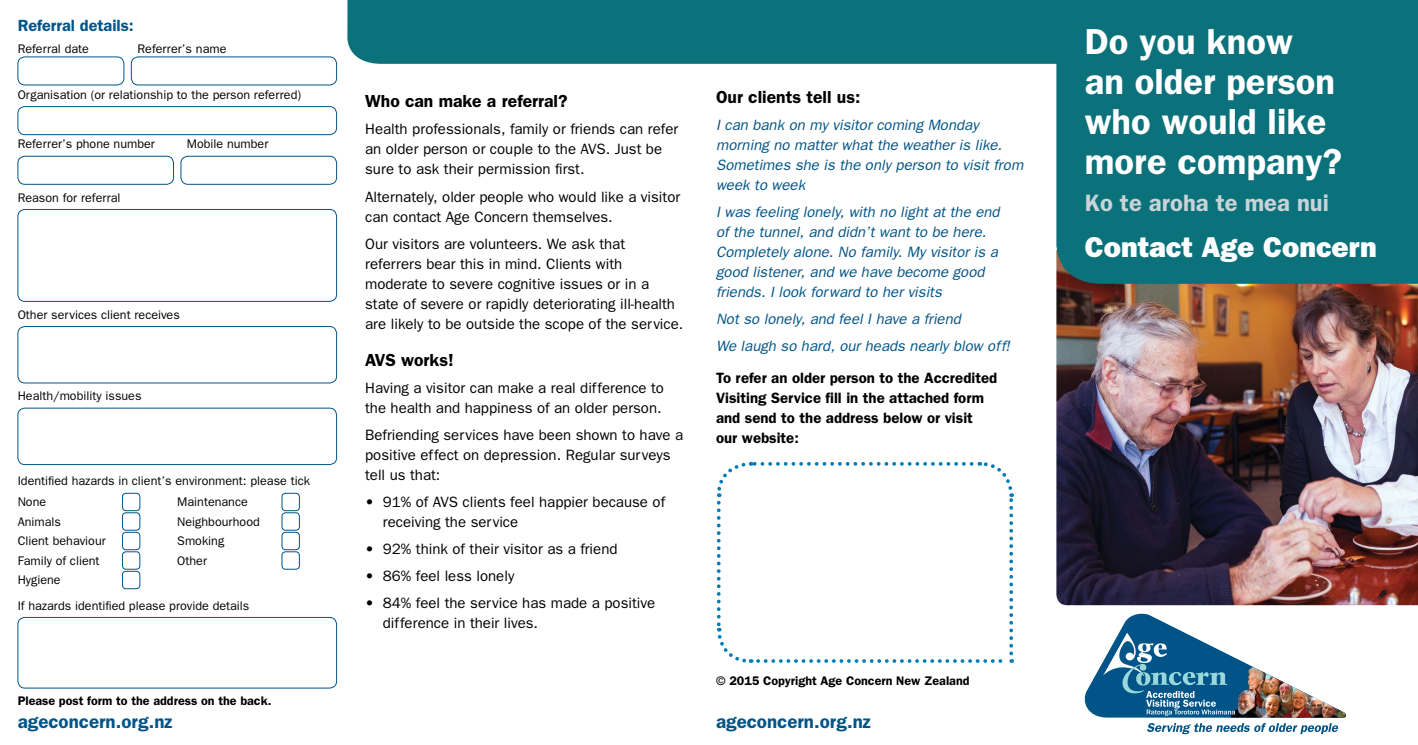
<style>
.page{position:relative;width:1418px;height:745px;background:#fff}
.page>*{position:absolute;margin:0;border:0;box-sizing:border-box;transform-origin:0 0}
.t1{font:600 36.25px/40px "Franklin Gothic";color:#fff}
.t2{font:800 28.75px "Franklin Gothic";color:#fff}
.t3{font:600 23.75px "Franklin Gothic";color:#c9d4d8}
.t4{font:600 18.75px "Franklin Gothic";color:#005488}
.t5{font:600 17.5px "Franklin Gothic";color:#000}
.t6{font:600 16.25px "Franklin Gothic";color:#005488}
.t7{font:15px/20px "Franklin Gothic";color:#000}
.t8{font:italic 15px/20px "Franklin Gothic";color:#005488}
.t9{font:600 15px/20px "Franklin Gothic";color:#000}
.t10{font:12.5px/20.9px "Franklin Gothic";color:#000}
.t11{font:600 12.5px "Franklin Gothic";color:#000}
.s1{font-weight:400}
</style>
<div class="page">
<img style="left:1056px;top:283px;width:361px;height:321px">
<div style="left:1056px;top:0;width:361px;height:283px;background:#0b717b"></div>
<div style="left:18px;top:106px;width:319px;height:29px;border:1px solid #005488;border-radius:7px"></div>
<div style="left:18px;top:156px;width:156px;height:28px;border:1px solid #005488;border-radius:7px"></div>
<div style="left:18px;top:209px;width:319px;height:92px;border:1px solid #005488;border-radius:7px"></div>
<div style="left:18px;top:326px;width:319px;height:57px;border:1px solid #005488;border-radius:7px"></div>
<div style="left:18px;top:617px;width:319px;height:70px;border:1px solid #005488;border-radius:7px"></div>
<div style="left:18px;top:407px;width:319px;height:57px;border:1px solid #005488;border-radius:7px"></div>
<div style="left:122px;top:493px;width:18px;height:17px;border:1px solid #005488;border-radius:4px"></div>
<div style="left:282px;top:493px;width:17px;height:17px;border:1px solid #005488;border-radius:4px"></div>
<div style="left:122px;top:512px;width:18px;height:18px;border:1px solid #005488;border-radius:4px"></div>
<div style="left:282px;top:512px;width:17px;height:18px;border:1px solid #005488;border-radius:4px"></div>
<div style="left:122px;top:531px;width:18px;height:18px;border:1px solid #005488;border-radius:4px"></div>
<div style="left:282px;top:531px;width:17px;height:18px;border:1px solid #005488;border-radius:4px"></div>
<div style="left:122px;top:551px;width:18px;height:18px;border:1px solid #005488;border-radius:4px"></div>
<div style="left:282px;top:551px;width:17px;height:18px;border:1px solid #005488;border-radius:4px"></div>
<div style="left:122px;top:570px;width:18px;height:18px;border:1px solid #005488;border-radius:4px"></div>
<div style="left:181px;top:156px;width:156px;height:28px;border:1px solid #005488;border-radius:7px"></div>
<div style="left:18px;top:57px;width:106px;height:28px;border:1px solid #005488;border-radius:7px"></div>
<div style="left:131px;top:57px;width:206px;height:28px;border:1px solid #005488;border-radius:7px"></div>
<div style="left:347px;top:0;width:720px;height:64px;background:#0b717b"></div>
<svg style="left:716px;top:462px;width:298px;height:201px"></svg>
<svg style="left:1084px;top:613px;width:261px;height:120px"></svg>
<p class="t6" style="left:18px;top:16px;width:118px">Referral details:</p>
<p class="t10" style="left:18px;top:38px;width:73px">Referral date</p>
<p class="t10" style="left:137px;top:38px;width:90px">Referrer’s name</p>
<p class="t10" style="left:18px;top:84px;width:285px">Organisation (or relationship to the person referred)</p>
<p class="t10" style="left:18px;top:133px;width:139px">Referrer’s phone number</p>
<p class="t10" style="left:187px;top:133px;width:83px">Mobile number</p>
<p class="t10" style="left:18px;top:186px;width:104px">Reason for referral</p>
<p class="t10" style="left:18px;top:303px;width:164px">Other services client receives</p>
<p class="t10" style="left:18px;top:385px;width:125px">Health/mobility issues</p>
<p class="t10" style="left:18px;top:470px;width:294px">Identified hazards in client’s environment: please tick<br>None</p>
<p class="t10" style="left:177px;top:491px;width:72px">Maintenance</p>
<p class="t10" style="left:18px;top:510px;width:45px">Animals</p>
<p class="t10" style="left:177px;top:510px;width:84px">Neighbourhood</p>
<p class="t10" style="left:18px;top:530px;width:89px">Client behaviour</p>
<p class="t10" style="left:177px;top:530px;width:48px">Smoking</p>
<p class="t10" style="left:18px;top:549px;width:83px">Family of client</p>
<p class="t10" style="left:177px;top:549px;width:31px">Other</p>
<p class="t10" style="left:18px;top:569px;width:45px">Hygiene</p>
<p class="t10" style="left:18px;top:594px;width:233px">If hazards identified please provide details</p>
<p class="t11" style="left:18px;top:693px;width:255px">Please post form to the address on the back.</p>
<p class="t5" style="left:365px;top:91px;width:204px">Who can make a referral?</p>
<p class="t7" style="left:365px;top:119px;width:315px">Health professionals, family or friends can refer an older person or couple to the AVS. Just be sure to ask their permission first.</p>
<p class="t7" style="left:365px;top:186px;width:316px">Alternately, older people who would like a visitor can contact Age Concern themselves.</p>
<p class="t7" style="left:365px;top:233px;width:320px">Our visitors are volunteers. We ask that referrers bear this in mind. Clients with moderate to severe cognitive issues or in a state of severe or rapidly deteriorating ill-health are likely to be outside the scope of the service.</p>
<p class="t5" style="left:365px;top:349px;width:90px">AVS works!</p>
<p class="t7" style="left:365px;top:377px;width:300px">Having a visitor can make a real difference to the health and happiness of an older person.</p>
<p class="t7" style="left:365px;top:424px;width:319px">Befriending services have been shown to have a positive effect on depression. Regular surveys tell us that:</p>
<p class="t7" style="left:383px;top:491px;width:284px;text-indent:-18px">• 91% of AVS clients feel happier because of receiving the service</p>
<p class="t7" style="left:365px;top:538px;width:254px">• 92% think of their visitor as a friend</p>
<p class="t7" style="left:365px;top:565px;width:151px">• 86% feel less lonely</p>
<p class="t7" style="left:383px;top:592px;width:274px;text-indent:-18px">• 84% feel the service has made a positive difference in their lives.</p>
<p class="t5" style="left:716px;top:86px;width:146px">Our clients tell us:</p>
<p class="t8" style="left:716px;top:114px;width:309px">I can bank on my visitor coming Monday morning no matter what the weather is like.<br>Sometimes she is the only person to visit from week to week</p>
<p class="t8" style="left:716px;top:201px;width:285px">I was feeling lonely, with no light at the end of the tunnel, and didn’t want to be here.<br>Completely alone. No family. My visitor is a good listener, and we have become good friends. I look forward to her visits</p>
<p class="t8" style="left:716px;top:305px;width:295px;line-height:27.1px">Not so lonely, and feel I have a friend<br>We laugh so hard, our heads nearly blow off!</p>
<p class="t9" style="left:716px;top:367px;width:283px">To refer an older person to the Accredited Visiting Service fill in the attached form and send to the address below or visit our website:</p>
<p class="t11" style="left:716px;top:673px;width:255px"><span class="s1">©</span> 2015 Copyright Age Concern New Zealand</p>
<p class="t4" style="left:18px;top:710px;width:156px">ageconcern.org.nz</p>
<p class="t4" style="left:716px;top:710px;width:156px">ageconcern.org.nz</p>
<h1 class="t1" style="left:1084px;top:21px;width:259px">Do you know<br>an older person who would like more company?</h1>
<h3 class="t3" style="left:1084px;top:188px;width:246px">Ko te aroha te mea nui</h3>
<h2 class="t2" style="left:1084px;top:230px;width:294px">Contact Age Concern</h2>
</div>
